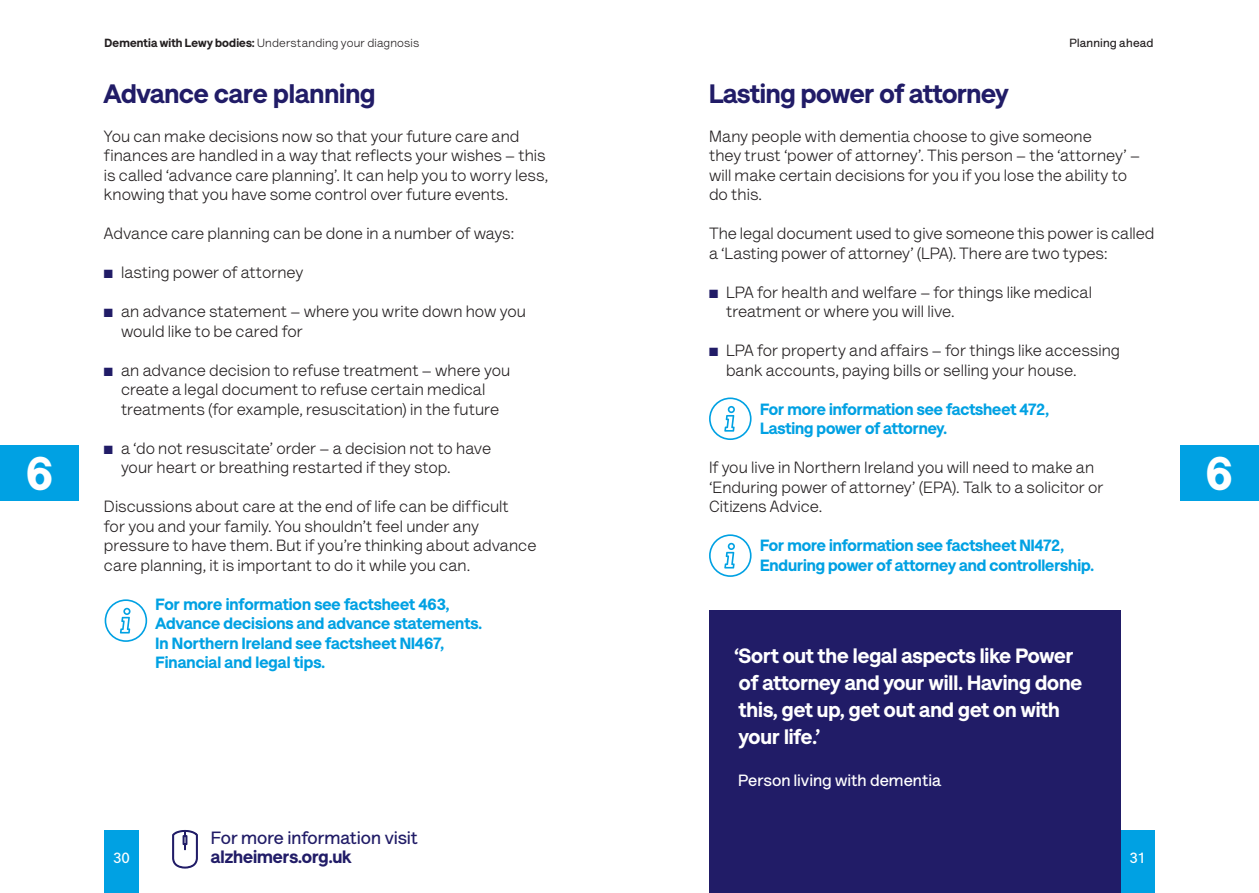
<style>
.page{position:relative;width:1259px;height:893px;background:#fff}
.page>*{position:absolute;margin:0;border:0;box-sizing:border-box;transform-origin:0 0}
.t1{font:900 48px "AS Lettera Text";color:#fff}
.t2{font:900 27px "AS Lettera Text";letter-spacing:-.005em;color:#211c67}
.t3{font:900 21px/27px "AS Lettera Text";letter-spacing:-.005em;color:#fff}
.t4{font:700 18px "AS Lettera Text";letter-spacing:-.005em;color:#211c67}
.t5{font:900 18px "AS Lettera Text";color:#211c67}
.t6{font:16.5px/19.5px "AS Lettera Text";color:#231f20}
.t7{font:900 16.5px/19.5px "AS Lettera Text";letter-spacing:-.005em;color:#00a1e3}
.t8{font:700 16.5px "AS Lettera Text";letter-spacing:.005em;color:#fff}
.t9{font:700 15px "AS Lettera Text";color:#fff}
.t10{font:12px "AS Lettera Text";letter-spacing:.015em;color:#231f20}
.t11{font:700 12px "AS Lettera Text";letter-spacing:.015em;color:#231f20}
.s1{font-weight:900}
.s2{color:#211c67}
</style>
<div class="page">
<div style="left:1120px;top:830px;width:34px;height:63px;background:#00a1e3"></div>
<div style="left:105px;top:830px;width:34px;height:63px;background:#00a1e3"></div>
<svg style="left:172px;top:830px;width:26px;height:39px"></svg>
<div style="left:0;top:445px;width:78px;height:55px;background:#00a1e3"></div>
<div style="left:1180px;top:445px;width:79px;height:55px;background:#00a1e3"></div>
<svg style="left:105px;top:599px;width:42px;height:43px"></svg>
<svg style="left:709px;top:397px;width:42px;height:43px"></svg>
<svg style="left:709px;top:534px;width:42px;height:43px"></svg>
<div style="left:709px;top:610px;width:411px;height:283px;background:#211c67"></div>
<p class="t10" style="left:105px;top:34px;width:316px"><span class="s1">Dementia with Lewy bodies:</span> Understanding your diagnosis</p>
<p class="t11" style="left:1069px;top:34px;width:85px">Planning ahead</p>
<h2 class="t2" style="left:709px;top:71px;width:301px">Lasting power of attorney</h2>
<p class="t6" style="left:709px;top:125px;width:432px">Many people with dementia choose to give someone<br>they trust ‘power of attorney’. This person – the ‘attorney’ – will make certain decisions for you if you lose the ability to do this.</p>
<p class="t6" style="left:709px;top:223px;width:447px">The legal document used to give someone this power is called a ‘Lasting power of attorney’ (LPA). There are two types:</p>
<p class="t6" style="left:726px;top:281px;width:367px;text-indent:-17px"><span class="s2">■</span> LPA for health and welfare – for things like medical treatment or where you will live.</p>
<p class="t6" style="left:726px;top:340px;width:395px;text-indent:-17px"><span class="s2">■</span> LPA for property and affairs – for things like accessing bank accounts, paying bills or selling your house.</p>
<p class="t7" style="left:760px;top:398px;width:290px">For more information see factsheet 472,<br>Lasting power of attorney.</p>
<p class="t6" style="left:709px;top:457px;width:396px">If you live in Northern Ireland you will need to make an ‘Enduring power of attorney’ (EPA). Talk to a solicitor or<br>Citizens Advice.</p>
<p class="t7" style="left:760px;top:535px;width:335px">For more information see factsheet NI472,<br>Enduring power of attorney and controllership.</p>
<h2 class="t2" style="left:104px;top:71px;width:273px">Advance care planning</h2>
<p class="t6" style="left:104px;top:125px;width:446px">You can make decisions now so that your future care and finances are handled in a way that reflects your wishes – this is called ‘advance care planning’. It can help you to worry less, knowing that you have some control over future events.</p>
<p class="t6" style="left:104px;top:223px;width:412px">Advance care planning can be done in a number of ways:</p>
<p class="t6" style="left:104px;top:262px;width:201px"><span class="s2">■</span> lasting power of attorney</p>
<p class="t6" style="left:121px;top:301px;width:406px;text-indent:-17px"><span class="s2">■</span> an advance statement – where you write down how you would like to be cared for</p>
<p class="t6" style="left:104px;top:359px;width:408px;text-align:center"><span class="s2">■</span> an advance decision to refuse treatment – where you create a legal document to refuse certain medical treatments (for example, resuscitation) in the future</p>
<p class="t6" style="left:121px;top:437px;width:372px;text-indent:-17px"><span class="s2">■</span> a ‘do not resuscitate’ order – a decision not to have your heart or breathing restarted if they stop.</p>
<p class="t6" style="left:104px;top:496px;width:434px">Discussions about care at the end of life can be difficult<br>for you and your family. You shouldn’t feel under any pressure to have them. But if you’re thinking about advance care planning, it is important to do it while you can.</p>
<p class="t7" style="left:156px;top:593px;width:328px">For more information see factsheet 463, Advance decisions and advance statements.<br>In Northern Ireland see factsheet NI467, Financial and legal tips.</p>
<h1 class="t1" style="left:26px;top:434px;width:28px">6</h1>
<h1 class="t1" style="left:1205px;top:434px;width:28px">6</h1>
<p class="t3" style="left:734px;top:641px;width:349px">‘Sort out the legal aspects like Power of attorney and your will. Having done this, get up, get out and get on with your life.’</p>
<p class="t8" style="left:738px;top:767px;width:204px">Person living with dementia</p>
<p class="t4" style="left:211px;top:824px;width:208px">For more information visit</p>
<p class="t9" style="left:113px;top:847px;width:18px">30</p>
<p class="t5" style="left:211px;top:842px;width:142px">alzheimers.org.uk</p>
<p class="t9" style="left:1129px;top:847px;width:17px">31</p>
</div>
